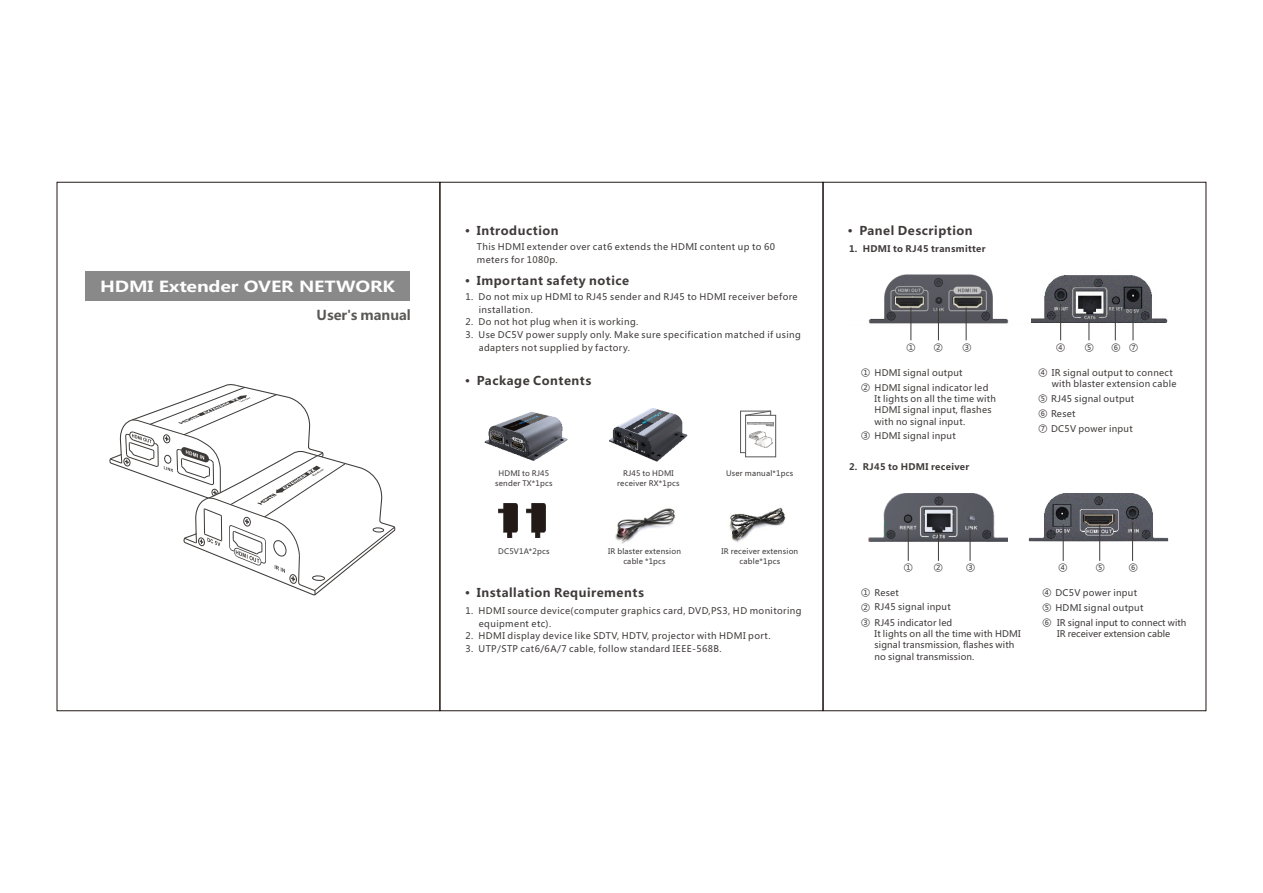
<style>
.page{position:relative;width:1263px;height:893px;background:#fff}
.page>*{position:absolute;margin:0;border:0;box-sizing:border-box;transform-origin:0 0}
.t1{font:700 15px "Microsoft Ya Hei";letter-spacing:-.01em;color:#fff;scale:1.21 1}
.t2{font:700 13.5px "Microsoft Ya Hei";color:#595857}
.t3{font:700 12px "Microsoft Ya Hei";letter-spacing:.045em;color:#3e3a39}
.t4{font:9px/11.2px "Microsoft Ya Hei";letter-spacing:.03em;color:#3e3a39}
.t5{font:9px/15.1px "Microsoft Ya Hei";color:#3e3a39}
.t6{font:700 9px "Microsoft Ya Hei";letter-spacing:.04em;color:#3e3a39}
.t7{font:7.5px/9.8px "Microsoft Ya Hei";letter-spacing:.025em;color:#3e3a39;text-align:center}
.s1{font-family:"Arial"}
</style>
<div class="page">
<div style="left:86px;top:271px;width:324px;height:30px;background:#898989"></div>
<div style="left:740px;top:411px;width:31px;height:42px;border:1px solid #595857"></div>
<svg style="left:745px;top:410px;width:31px;height:47px"></svg>
<svg style="left:109px;top:384px;width:287px;height:212px"></svg>
<img style="left:609px;top:409px;width:78px;height:53px">
<img style="left:484px;top:411px;width:84px;height:50px">
<img style="left:498px;top:504px;width:19px;height:33px">
<img style="left:526px;top:504px;width:20px;height:33px">
<img style="left:729px;top:507px;width:57px;height:36px">
<img style="left:616px;top:508px;width:60px;height:36px">
<img style="left:1031px;top:275px;width:137px;height:66px">
<img style="left:868px;top:274px;width:141px;height:66px">
<svg style="left:910px;top:307px;width:1px;height:34px"></svg>
<svg style="left:938px;top:307px;width:1px;height:34px"></svg>
<svg style="left:966px;top:307px;width:1px;height:34px"></svg>
<svg style="left:1060px;top:304px;width:1px;height:37px"></svg>
<svg style="left:1088px;top:320px;width:1px;height:21px"></svg>
<svg style="left:1115px;top:307px;width:1px;height:34px"></svg>
<svg style="left:1132px;top:312px;width:1px;height:29px"></svg>
<img style="left:1028px;top:493px;width:141px;height:48px">
<img style="left:1055px;top:510px;width:83px;height:26px">
<img style="left:868px;top:493px;width:140px;height:48px">
<svg style="left:908px;top:528px;width:1px;height:33px"></svg>
<svg style="left:938px;top:532px;width:1px;height:29px"></svg>
<svg style="left:970px;top:528px;width:1px;height:33px"></svg>
<svg style="left:1063px;top:524px;width:1px;height:37px"></svg>
<svg style="left:1099px;top:524px;width:1px;height:37px"></svg>
<svg style="left:1132px;top:521px;width:1px;height:40px"></svg>
<img style="left:748px;top:422px;width:25px;height:26px">
<h1 class="t1" style="left:100px;top:280px;width:245px">HDMI Extender OVER NETWORK</h1>
<h2 class="t2" style="left:317px;top:309px;width:96px">User's manual</h2>
<h3 class="t3" style="left:466px;top:225px;width:95px"><span class="s1">•</span> Introduction</h3>
<p class="t4" style="left:477px;top:242px;width:300px;line-height:12.8px">This HDMI extender over cat6 extends the HDMI content up to 60 meters for 1080p.</p>
<h3 class="t3" style="left:466px;top:275px;width:165px"><span class="s1">•</span> Important safety notice</h3>
<p class="t4" style="left:479px;top:291px;width:320px;line-height:12.8px;text-indent:-13px">1. Do not mix up HDMI to RJ45 sender and RJ45 to HDMI receiver before installation.</p>
<p class="t4" style="left:465px;top:317px;width:174px">2. Do not hot plug when it is working.</p>
<p class="t4" style="left:479px;top:329px;width:324px;line-height:12.8px;text-indent:-13px">3. Use DC5V power supply only. Make sure specification matched if using adapters not supplied by factory.</p>
<h3 class="t3" style="left:466px;top:375px;width:127px"><span class="s1">•</span> Package Contents</h3>
<p class="t7" style="left:495px;top:469px;width:59px">HDMI to RJ45 sender TX*1pcs</p>
<p class="t7" style="left:617px;top:469px;width:64px">RJ45 to HDMI receiver RX*1pcs</p>
<p class="t7" style="left:726px;top:469px;width:69px">User manual*1pcs</p>
<p class="t7" style="left:498px;top:547px;width:53px">DC5V1A*2pcs</p>
<p class="t7" style="left:608px;top:547px;width:74px">IR blaster extension cable *1pcs</p>
<p class="t7" style="left:721px;top:547px;width:78px">IR receiver extension cable*1pcs</p>
<h3 class="t3" style="left:466px;top:587px;width:180px"><span class="s1">•</span> Installation Requirements</h3>
<p class="t4" style="left:479px;top:605px;width:324px;line-height:12.8px;text-indent:-13px">1. HDMI source device(computer graphics card, DVD,PS3, HD monitoring equipment etc).</p>
<p class="t4" style="left:465px;top:631px;width:307px">2. HDMI display device like SDTV, HDTV, projector with HDMI port.</p>
<p class="t4" style="left:465px;top:644px;width:258px">3. UTP/STP cat6/6A/7 cable, follow standard IEEE-568B.</p>
<h3 class="t3" style="left:848px;top:225px;width:126px"><span class="s1">•</span> Panel Description</h3>
<p class="t6" style="left:849px;top:245px;width:138px">1. HDMI to RJ45 transmitter</p>
<p class="t4" style="left:906px;top:341px;width:10px">①</p>
<p class="t4" style="left:934px;top:341px;width:10px">②</p>
<p class="t4" style="left:962px;top:341px;width:10px">③</p>
<p class="t4" style="left:1056px;top:341px;width:10px">④</p>
<p class="t4" style="left:1085px;top:341px;width:10px">⑤</p>
<p class="t4" style="left:1111px;top:341px;width:28px">⑥ ⑦</p>
<p class="t4" style="left:861px;top:365px;width:10px;line-height:14.9px">①<br>②</p>
<p class="t4" style="left:861px;top:430px;width:10px">③</p>
<p class="t4" style="left:874px;top:368px;width:90px">HDMI signal output</p>
<p class="t4" style="left:874px;top:383px;width:123px">HDMI signal indicator led<br>It lights on all the time with<br>HDMI signal input, flashes with no signal input.</p>
<p class="t4" style="left:874px;top:431px;width:83px">HDMI signal input</p>
<p class="t6" style="left:849px;top:463px;width:122px">2. RJ45 to HDMI receiver</p>
<p class="t4" style="left:1038px;top:367px;width:10px">④</p>
<p class="t4" style="left:1038px;top:392px;width:97px;line-height:14.9px">⑤ RJ45 signal output<br>⑥ Reset<br>⑦ DC5V power input</p>
<p class="t4" style="left:1052px;top:368px;width:126px">IR signal output to connect with blaster extension cable</p>
<p class="t4" style="left:904px;top:562px;width:10px">①</p>
<p class="t4" style="left:934px;top:562px;width:10px">②</p>
<p class="t4" style="left:966px;top:562px;width:10px">③</p>
<p class="t4" style="left:1058px;top:562px;width:10px">④</p>
<p class="t4" style="left:1096px;top:562px;width:10px">⑤</p>
<p class="t4" style="left:1129px;top:562px;width:10px">⑥</p>
<p class="t4" style="left:861px;top:585px;width:10px;line-height:15px;text-align:justify">①<br>②<br>③</p>
<p class="t4" style="left:1042px;top:586px;width:96px;line-height:14.5px">④ DC5V power input<br>⑤<br>⑥</p>
<p class="t4" style="left:874px;top:586px;width:79px;line-height:15px">Reset<br>RJ45 signal input<br>RJ45 indicator led</p>
<p class="t4" style="left:874px;top:629px;width:148px">It lights on all the time with HDMI signal transmission, flashes with no signal transmission.</p>
<p class="t5" style="left:1055px;top:601px;width:132px">HDMI signal output<br>IR signal input to connect with</p>
<p class="t5" style="left:1057px;top:627px;width:115px">IR receiver extension cable</p>
</div>
